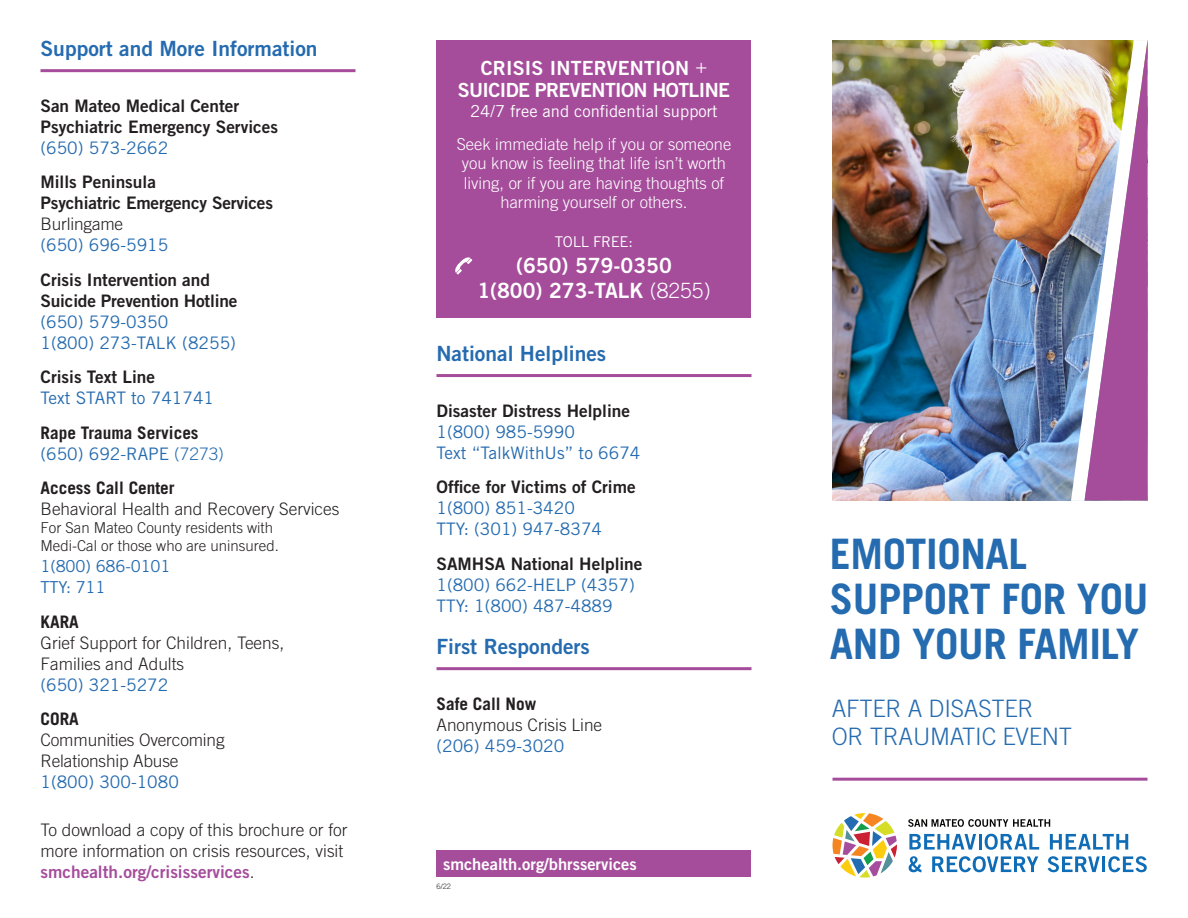
<style>
.page{position:relative;width:1188px;height:918px;background:#fff}
.page>*{position:absolute;margin:0;border:0;box-sizing:border-box;transform-origin:0 0}
.t1{font:700 42px/45px "Trade Gothic LT Std";letter-spacing:-.01em;color:#256bb0}
.Subhead{font:300 24px/28.5px "Trade Gothic LT Std";letter-spacing:-.01em;color:#256bb0}
.SMCH_Header_14_16_Bl{font:21px "Trade Gothic LT Std Bd 2";color:#256bb0}
.t2{font:21px/25.5px "Trade Gothic LT Std Bd 2";color:#fff;text-align:center}
.SMCH_Body{font:19.5px/22.5px "Trade Gothic LT Std Bd 2";letter-spacing:-.03em;color:#fff;text-align:center}
.SMCH_Body-2{font:300 17.25px/21px "Trade Gothic LT Std";color:#231f20}
.SMCH_Body-3{font:17.25px/21px "Trade Gothic LT Std";color:#256bb0}
.SMCH_Body-4{font:17.25px/21px "Trade Gothic LT Std Bd 2";color:#231f20}
.SMCH_Body-5{font:700 17.25px/21px "Trade Gothic LT Std";color:#231f20}
.SMCH_Body-6{font:300 16.5px/19.5px "Trade Gothic LT Std";color:#fff;text-align:center}
.SMCH_Body-7{font:16.5px "Trade Gothic LT Std";color:#fff}
.SMCH_Body-8{font:16.5px "Trade Gothic LT Std Bd 2";color:#fff}
.SMCH_Body-9{font:16.5px/21px "Trade Gothic LT Std";letter-spacing:-.01em;color:#256bb0}
.SMCH_Body-10{font:300 15px/18px "Trade Gothic LT Std";color:#231f20}
.t3{font:14.85px "Trade Gothic LT Std";letter-spacing:-.02em;color:#fff}
.t4{font:300 7.35px "Trade Gothic LT Std";color:#231f20}
.s1{font-family:"Trade Gothic LT Std";font-weight:300}
.s2{font-family:"Trade Gothic LT Std";color:#256bb0}
.s3{font-family:"Trade Gothic LT Std Bd 2";color:#231f20}
.s4{font-weight:400;color:#256bb0}
.s5{font-weight:300;color:#256bb0}
.s6{font-weight:700}
.s7{font-family:"Trade Gothic LT Std Bd 2";font-weight:400;color:#a54d9b}
</style>
<div class="page">
<div style="left:436px;top:850px;width:315px;height:27px;background:#a54d9b"></div>
<hr style="left:40px;top:69px;width:316px;height:3px;background:#a54d9b">
<hr style="left:436px;top:374px;width:316px;height:3px;background:#a54d9b">
<hr style="left:436px;top:667px;width:316px;height:3px;background:#a54d9b">
<div style="left:436px;top:41px;width:315px;height:277px;background:#a54d9b"></div>
<hr style="left:832px;top:778px;width:316px;height:3px;background:#a54d9b">
<svg style="left:454px;top:256px;width:21px;height:21px"></svg>
<img style="left:833px;top:40px;width:238px;height:460px">
<img style="left:1071px;top:40px;width:77px;height:461px">
<svg style="left:833px;top:813px;width:64px;height:65px"></svg>
<svg style="left:908px;top:819px;width:142px;height:8px"></svg>
<svg style="left:909px;top:834px;width:67px;height:16px"></svg>
<hr style="left:979px;top:834px;width:3px;height:16px;background:#0f6cb6">
<svg style="left:985px;top:834px;width:54px;height:16px"></svg>
<svg style="left:1050px;top:834px;width:78px;height:16px"></svg>
<svg style="left:909px;top:856px;width:12px;height:16px"></svg>
<svg style="left:932px;top:856px;width:106px;height:16px"></svg>
<svg style="left:1048px;top:856px;width:52px;height:16px"></svg>
<hr style="left:1102px;top:856px;width:3px;height:16px;background:#0f6cb6">
<svg style="left:1108px;top:856px;width:39px;height:16px"></svg>
<p class="SMCH_Header_14_16_Bl" style="left:40px;top:35px;width:279px">Support and More Information</p>
<p class="SMCH_Body-4" style="left:40px;top:95px;width:239px">San Mateo Medical Center<br>Psychiatric Emergency Services</p>
<p class="SMCH_Body-3" style="left:40px;top:137px;width:129px">(650) 573-2662</p>
<p class="SMCH_Body-4" style="left:40px;top:171px;width:234px">Mills Peninsula<br>Psychiatric Emergency Services<br><span class="s1">Burlingame<br></span><span class="s2">(650) 696-5915</span></p>
<p class="SMCH_Body-4" style="left:40px;top:269px;width:198px">Crisis Intervention and<br>Suicide Prevention Hotline</p>
<p class="SMCH_Body-3" style="left:40px;top:311px;width:197px">(650) 579-0350<br>1(800) 273-TALK (8255)</p>
<p class="SMCH_Body-3" style="left:40px;top:366px;width:175px"><span class="s3">Crisis Text Line<br></span>Text START to 741741</p>
<p class="SMCH_Body-5" style="left:40px;top:422px;width:185px">Rape Trauma Services <span class="s4">(650) 692-RAPE</span> <span class="s5">(7273)</span></p>
<p class="SMCH_Body-2" style="left:40px;top:477px;width:300px"><span class="s6">Access Call Center<br></span>Behavioral Health and Recovery Services</p>
<p class="SMCH_Body-10" style="left:40px;top:519px;width:240px">For San Mateo County residents with<br>Medi-Cal or those who are uninsured.</p>
<p class="SMCH_Body-9" style="left:40px;top:556px;width:132px">1(800) 686-0101<br>TTY: 711</p>
<p class="SMCH_Body-2" style="left:40px;top:611px;width:245px"><span class="s6">KARA<br></span>Grief Support for Children, Teens,<br>Families and Adults<br><span class="s4">(650) 321-5272</span></p>
<p class="SMCH_Body-2" style="left:40px;top:708px;width:186px"><span class="s6">CORA<br></span>Communities Overcoming<br>Relationship Abuse<br><span class="s4">1(800) 300-1080</span></p>
<p class="SMCH_Body-2" style="left:40px;top:819px;width:309px">To download a copy of this brochure or for more information on crisis resources, visit <span class="s7">smchealth.org/crisisservices</span>.</p>
<p class="SMCH_Body" style="left:458px;top:56px;width:274px">CRISIS INTERVENTION <span class="s1">+<br></span>SUICIDE PREVENTION HOTLINE</p>
<p class="SMCH_Body-7" style="left:470px;top:101px;width:249px">24/7 free and confidential support</p>
<p class="SMCH_Body-6" style="left:457px;top:134px;width:276px">Seek immediate help if you or someone you know is feeling that life isn’t worth living, or if you are having thoughts of harming yourself or others.</p>
<p class="t3" style="left:555px;top:233px;width:80px">TOLL FREE:</p>
<p class="t2" style="left:477px;top:252px;width:235px">(650) 579-0350<br>1(800) 273-TALK <span class="s1">(8255)</span></p>
<p class="SMCH_Header_14_16_Bl" style="left:436px;top:340px;width:171px">National Helplines</p>
<p class="SMCH_Body-3" style="left:436px;top:400px;width:205px"><span class="s3">Disaster Distress Helpline<br></span>1(800) 985-5990<br>Text “TalkWithUs” to 6674</p>
<p class="SMCH_Body-3" style="left:436px;top:476px;width:201px"><span class="s3">Office for Victims of Crime<br></span>1(800) 851-3420<br>TTY: (301) 947-8374</p>
<p class="SMCH_Body-3" style="left:436px;top:553px;width:208px"><span class="s3">SAMHSA National Helpline<br></span>1(800) 662-HELP (4357)<br>TTY: 1(800) 487-4889</p>
<p class="SMCH_Header_14_16_Bl" style="left:436px;top:633px;width:155px">First Responders</p>
<p class="SMCH_Body-5" style="left:436px;top:693px;width:101px">Safe Call Now</p>
<p class="SMCH_Body-2" style="left:436px;top:714px;width:167px">Anonymous Crisis Line <span class="s4">(206) 459-3020</span></p>
<p class="SMCH_Body-8" style="left:443px;top:854px;width:195px">smchealth.org/bhrsservices</p>
<p class="t4" style="left:436px;top:882px;width:16px">6/22</p>
<p class="t1" style="left:830px;top:530px;width:320px">EMOTIONAL<br>SUPPORT FOR YOU<br>AND YOUR FAMILY</p>
<p class="Subhead" style="left:832px;top:694px;width:242px">AFTER A DISASTER<br>OR TRAUMATIC EVENT</p>
</div>
